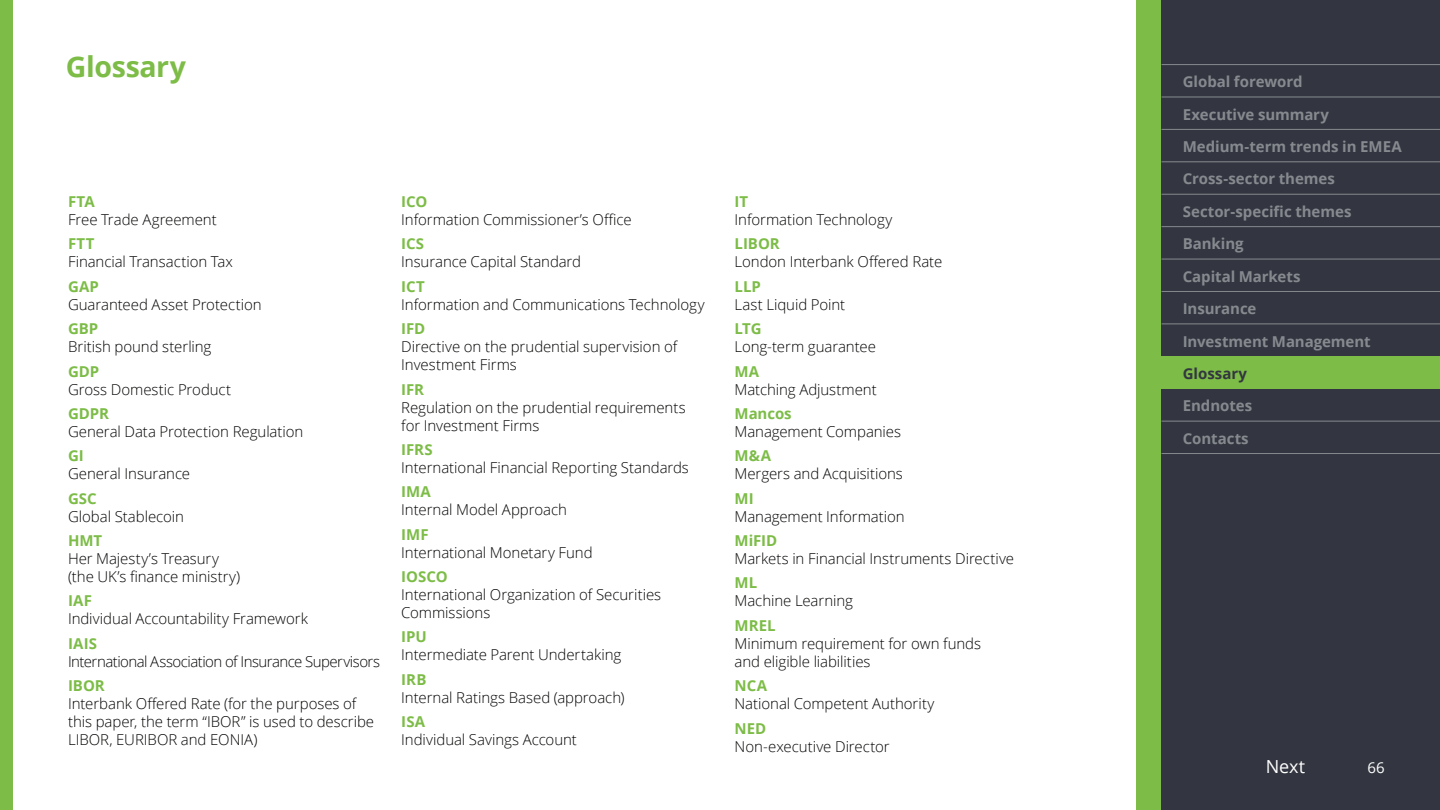
<style>
.page{position:relative;width:1440px;height:810px;background:#fff}
.page>*{position:absolute;margin:0;border:0;box-sizing:border-box;transform-origin:0 0}
.t1{font:700 28.5px "Open Sans";letter-spacing:-.01em;color:#7cbc47}
.t2{font:18px "Open Sans";color:#fff}
.t3{font:300 15px/18px "Open Sans";letter-spacing:-.005em;color:#040503}
.t4{font:700 15px/32.4px "Open Sans";letter-spacing:-.005em;color:#868a8f}
.t5{font:700 15px "Open Sans";color:#7cbc47}
.t6{font:300 15px "Open Sans";letter-spacing:-.035em;color:#040503}
.t7{font:700 15px "Open Sans";color:#333640}
.t8{font:15px "Open Sans";color:#fff}
</style>
<div class="page">
<div style="left:1136px;top:0;width:26px;height:810px;background:#7cbc47"></div>
<div style="left:1162px;top:0;width:278px;height:810px;background:#333640"></div>
<div style="left:0;top:0;width:13px;height:810px;background:#7cbc47"></div>
<div style="left:1162px;top:356px;width:278px;height:33px;background:#7cbc47"></div>
<hr style="left:1162px;top:129px;width:278px;height:1px;background:#868a8f">
<hr style="left:1162px;top:161px;width:278px;height:1px;background:#868a8f">
<hr style="left:1162px;top:194px;width:278px;height:1px;background:#868a8f">
<hr style="left:1162px;top:226px;width:278px;height:1px;background:#868a8f">
<hr style="left:1162px;top:259px;width:278px;height:1px;background:#868a8f">
<hr style="left:1162px;top:291px;width:278px;height:1px;background:#868a8f">
<hr style="left:1162px;top:421px;width:278px;height:1px;background:#868a8f">
<hr style="left:1162px;top:64px;width:278px;height:1px;background:#868a8f">
<hr style="left:1162px;top:97px;width:278px;height:1px;background:#868a8f">
<hr style="left:1162px;top:324px;width:278px;height:1px;background:#868a8f">
<hr style="left:1162px;top:453px;width:278px;height:1px;background:#868a8f">
<h1 class="t1" style="left:66px;top:47px;width:122px">Glossary</h1>
<p class="t5" style="left:68px;top:191px;width:28px">FTA</p>
<p class="t3" style="left:68px;top:210px;width:150px">Free Trade Agreement</p>
<p class="t5" style="left:68px;top:233px;width:28px">FTT</p>
<p class="t3" style="left:68px;top:253px;width:167px">Financial Transaction Tax</p>
<p class="t5" style="left:68px;top:276px;width:33px">GAP</p>
<p class="t3" style="left:68px;top:295px;width:195px">Guaranteed Asset Protection</p>
<p class="t5" style="left:68px;top:318px;width:32px">GBP</p>
<p class="t3" style="left:68px;top:337px;width:145px">British pound sterling</p>
<p class="t5" style="left:68px;top:361px;width:33px">GDP</p>
<p class="t3" style="left:68px;top:380px;width:165px">Gross Domestic Product</p>
<p class="t5" style="left:68px;top:403px;width:43px">GDPR</p>
<p class="t3" style="left:68px;top:422px;width:237px">General Data Protection Regulation</p>
<p class="t5" style="left:68px;top:445px;width:17px">GI</p>
<p class="t3" style="left:68px;top:464px;width:124px">General Insurance</p>
<p class="t5" style="left:68px;top:488px;width:30px">GSC</p>
<p class="t3" style="left:68px;top:507px;width:117px">Global Stablecoin</p>
<p class="t5" style="left:68px;top:530px;width:36px">HMT</p>
<p class="t3" style="left:68px;top:549px;width:174px">Her Majesty’s Treasury (the UK’s finance ministry)</p>
<p class="t5" style="left:68px;top:590px;width:25px">IAF</p>
<p class="t3" style="left:68px;top:610px;width:241px">Individual Accountability Framework</p>
<p class="t5" style="left:68px;top:633px;width:31px">IAIS</p>
<p class="t6" style="left:68px;top:651px;width:314px">International Association of Insurance Supervisors</p>
<p class="t5" style="left:68px;top:675px;width:38px">IBOR</p>
<p class="t3" style="left:68px;top:694px;width:308px">Interbank Offered Rate (for the purposes of this paper, the term “IBOR” is used to describe<br>LIBOR, EURIBOR and EONIA)</p>
<p class="t5" style="left:401px;top:191px;width:28px">ICO</p>
<p class="t3" style="left:401px;top:210px;width:232px">Information Commissioner’s Office</p>
<p class="t5" style="left:401px;top:233px;width:24px">ICS</p>
<p class="t3" style="left:401px;top:253px;width:181px">Insurance Capital Standard</p>
<p class="t5" style="left:401px;top:276px;width:25px">ICT</p>
<p class="t3" style="left:401px;top:295px;width:305px">Information and Communications Technology</p>
<p class="t5" style="left:401px;top:318px;width:26px">IFD</p>
<p class="t3" style="left:401px;top:337px;width:277px">Directive on the prudential supervision of<br>Investment Firms</p>
<p class="t5" style="left:401px;top:379px;width:24px">IFR</p>
<p class="t3" style="left:401px;top:398px;width:286px">Regulation on the prudential requirements for Investment Firms</p>
<p class="t5" style="left:401px;top:439px;width:33px">IFRS</p>
<p class="t3" style="left:401px;top:458px;width:289px">International Financial Reporting Standards</p>
<p class="t5" style="left:401px;top:481px;width:31px">IMA</p>
<p class="t3" style="left:401px;top:500px;width:167px">Internal Model Approach</p>
<p class="t5" style="left:401px;top:524px;width:29px">IMF</p>
<p class="t3" style="left:401px;top:543px;width:193px">International Monetary Fund</p>
<p class="t5" style="left:401px;top:566px;width:48px">IOSCO</p>
<p class="t3" style="left:401px;top:585px;width:261px">International Organization of Securities<br>Commissions</p>
<p class="t5" style="left:401px;top:626px;width:27px">IPU</p>
<p class="t3" style="left:401px;top:646px;width:222px">Intermediate Parent Undertaking</p>
<p class="t5" style="left:401px;top:669px;width:27px">IRB</p>
<p class="t3" style="left:401px;top:688px;width:225px">Internal Ratings Based (approach)</p>
<p class="t5" style="left:401px;top:711px;width:25px">ISA</p>
<p class="t3" style="left:401px;top:730px;width:177px">Individual Savings Account</p>
<p class="t5" style="left:735px;top:191px;width:15px">IT</p>
<p class="t3" style="left:735px;top:210px;width:159px">Information Technology</p>
<p class="t5" style="left:735px;top:233px;width:47px">LIBOR</p>
<p class="t3" style="left:735px;top:253px;width:209px">London Interbank Offered Rate</p>
<p class="t5" style="left:735px;top:276px;width:28px">LLP</p>
<p class="t3" style="left:735px;top:295px;width:112px">Last Liquid Point</p>
<p class="t5" style="left:735px;top:318px;width:28px">LTG</p>
<p class="t3" style="left:735px;top:337px;width:143px">Long-term guarantee</p>
<p class="t5" style="left:735px;top:360px;width:26px">MA</p>
<p class="t3" style="left:735px;top:380px;width:144px">Matching Adjustment</p>
<p class="t5" style="left:735px;top:403px;width:59px">Mancos</p>
<p class="t3" style="left:735px;top:422px;width:168px">Management Companies</p>
<p class="t5" style="left:735px;top:445px;width:38px">M&amp;A</p>
<p class="t3" style="left:735px;top:464px;width:170px">Mergers and Acquisitions</p>
<p class="t5" style="left:735px;top:488px;width:21px">MI</p>
<p class="t3" style="left:735px;top:507px;width:172px">Management Information</p>
<p class="t5" style="left:735px;top:530px;width:44px">MiFID</p>
<p class="t3" style="left:735px;top:549px;width:281px">Markets in Financial Instruments Directive</p>
<p class="t5" style="left:735px;top:572px;width:24px">ML</p>
<p class="t3" style="left:735px;top:592px;width:120px">Machine Learning</p>
<p class="t5" style="left:735px;top:615px;width:43px">MREL</p>
<p class="t3" style="left:735px;top:634px;width:248px">Minimum requirement for own funds and eligible liabilities</p>
<p class="t5" style="left:735px;top:675px;width:34px">NCA</p>
<p class="t3" style="left:735px;top:694px;width:201px">National Competent Authority</p>
<p class="t5" style="left:735px;top:717px;width:33px">NED</p>
<p class="t3" style="left:735px;top:737px;width:157px">Non-executive Director</p>
<p class="t4" style="left:1183px;top:65px;width:221px">Global foreword<br>Executive summary<br>Medium-term trends in EMEA<br>Cross‑sector themes<br>Sector-specific themes<br>Banking<br>Capital Markets<br>Insurance<br>Investment Management</p>
<p class="t7" style="left:1183px;top:363px;width:66px">Glossary</p>
<p class="t4" style="left:1183px;top:389px;width:71px">Endnotes<br>Contacts</p>
<p class="t2" style="left:1266px;top:754px;width:41px">Next</p>
<p class="t8" style="left:1367px;top:757px;width:19px">66</p>
</div>
